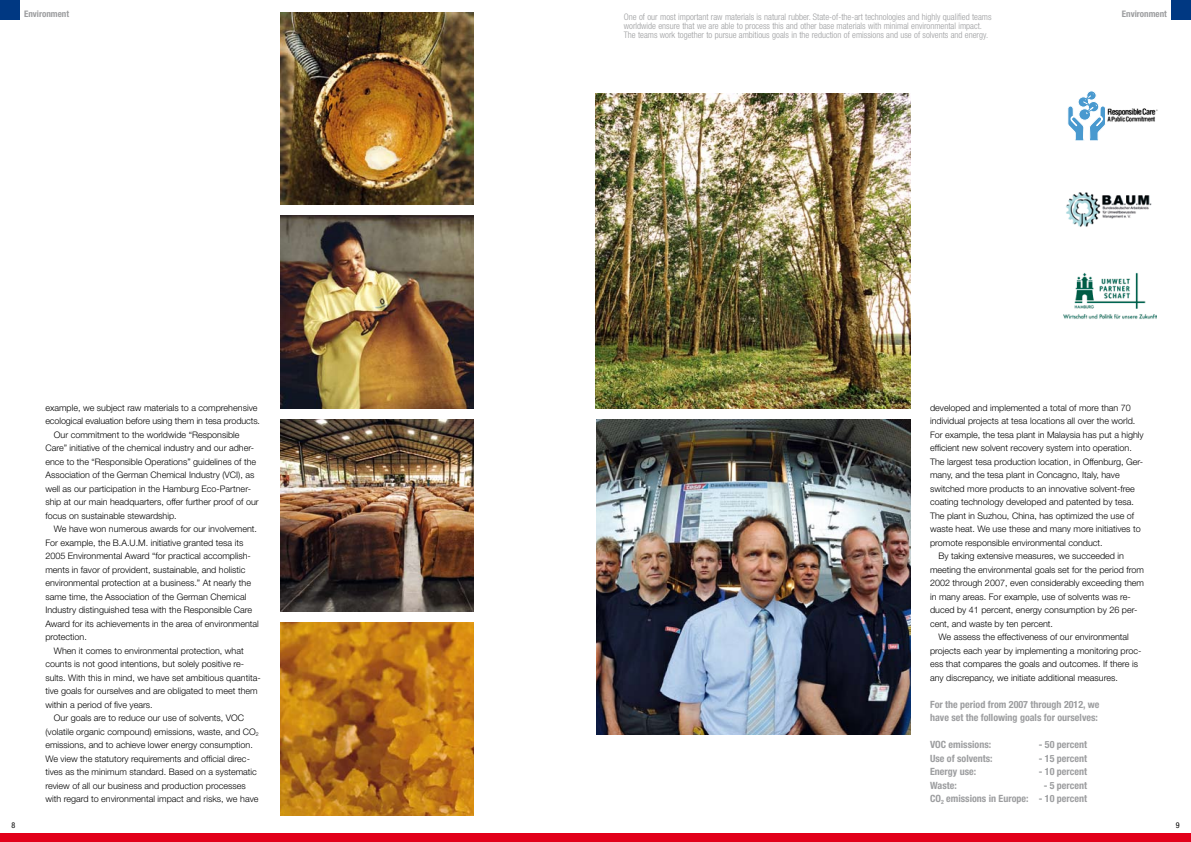
<style>
.page{position:relative;width:1191px;height:842px;background:#fff}
.page>*{position:absolute;margin:0;border:0;box-sizing:border-box;transform-origin:0 0}
.t1{font:700 condensed 10px/13.5px "Helvetica Neue";color:#9c9d9f}
.t2{font:300 9px "Helvetica Neue";color:#000}
.t3{font:300 condensed 9px/9px "Helvetica Neue";color:#9c9d9f}
.t4{font:700 condensed 9px "Helvetica Neue";color:#9c9d9f}
</style>
<div class="page">
<div style="left:0;top:0;width:20px;height:20px;background:#003882"></div>
<div style="left:1171px;top:0;width:20px;height:20px;background:#003882"></div>
<div style="left:0;top:833px;width:1191px;height:9px;background:#e2001a"></div>
<img style="left:595px;top:94px;width:315px;height:314px">
<img style="left:596px;top:420px;width:314px;height:314px">
<img style="left:281px;top:13px;width:192px;height:191px">
<img style="left:281px;top:622px;width:193px;height:193px">
<img style="left:281px;top:420px;width:193px;height:191px">
<img style="left:281px;top:215px;width:192px;height:193px">
<img style="left:1066px;top:192px;width:85px;height:35px">
<img style="left:1107px;top:108px;width:51px;height:14px">
<div style="left:1087px;top:91px;width:10px;height:9px;border:1px solid #fff;border-radius:50%"></div>
<div style="left:1086px;top:91px;width:10px;height:9px;border:1px solid #fff;border-radius:50%"></div>
<svg style="left:1067px;top:93px;width:38px;height:48px"></svg>
<img style="left:1063px;top:272px;width:93px;height:47px">
<p class="t4" style="left:24px;top:9px;width:46px">Environment</p>
<p class="t4" style="left:1122px;top:9px;width:46px">Environment</p>
<p class="t3" style="left:624px;top:12px;width:369px">One of our most important raw materials is natural rubber. State-of-the-art technologies and highly qualified teams worldwide ensure that we are able to process this and other base materials with minimal environmental impact.<br>The teams work together to pursue ambitious goals in the reduction of emissions and use of solvents and energy.</p>
<p class="t2" style="left:45px;top:402px;width:214px">example, we subject raw materials to a comprehensive</p>
<p class="t2" style="left:45px;top:415px;width:216px">ecological evaluation before using them in tesa products.</p>
<p class="t2" style="left:54px;top:429px;width:187px">Our commitment to the worldwide “Responsible</p>
<p class="t2" style="left:45px;top:442px;width:210px">Care” initiative of the chemical industry and our adher-</p>
<p class="t2" style="left:45px;top:456px;width:212px">ence to the “Responsible Operations” guidelines of the</p>
<p class="t2" style="left:45px;top:469px;width:211px">Association of the German Chemical Industry (VCI), as</p>
<p class="t2" style="left:45px;top:483px;width:207px">well as our participation in the Hamburg Eco-Partner-</p>
<p class="t2" style="left:45px;top:496px;width:215px">ship at our main headquarters, offer further proof of our</p>
<p class="t2" style="left:45px;top:510px;width:133px">focus on sustainable stewardship.</p>
<p class="t2" style="left:54px;top:523px;width:205px">We have won numerous awards for our involvement.</p>
<p class="t2" style="left:45px;top:537px;width:200px">For example, the B.A.U.M. initiative granted tesa its</p>
<p class="t2" style="left:45px;top:550px;width:207px">2005 Environmental Award “for practical accomplish-</p>
<p class="t2" style="left:45px;top:564px;width:202px">ments in favor of provident, sustainable, and holistic</p>
<p class="t2" style="left:45px;top:577px;width:207px">environmental protection at a business.” At nearly the</p>
<p class="t2" style="left:45px;top:591px;width:203px">same time, the Association of the German Chemical</p>
<p class="t2" style="left:45px;top:604px;width:208px">Industry distinguished tesa with the Responsible Care</p>
<p class="t2" style="left:45px;top:618px;width:215px">Award for its achievements in the area of environmental</p>
<p class="t2" style="left:45px;top:631px;width:43px">protection.</p>
<p class="t2" style="left:54px;top:645px;width:191px">When it comes to environmental protection, what</p>
<p class="t2" style="left:45px;top:658px;width:200px">counts is not good intentions, but solely positive re-</p>
<p class="t2" style="left:45px;top:672px;width:217px">sults. With this in mind, we have set ambitious quantita-</p>
<p class="t2" style="left:45px;top:685px;width:214px">tive goals for ourselves and are obligated to meet them</p>
<p class="t2" style="left:45px;top:699px;width:109px">within a period of five years.</p>
<p class="t2" style="left:54px;top:712px;width:192px">Our goals are to reduce our use of solvents, VOC</p>
<p class="t2" style="left:45px;top:726px;width:215px">(volatile organic compound) emissions, waste, and CO<sub>2</sub></p>
<p class="t2" style="left:45px;top:739px;width:209px">emissions, and to achieve lower energy consumption.</p>
<p class="t2" style="left:45px;top:753px;width:206px">We view the statutory requirements and official direc-</p>
<p class="t2" style="left:45px;top:766px;width:213px">tives as the minimum standard. Based on a systematic</p>
<p class="t2" style="left:45px;top:780px;width:202px">review of all our business and production processes</p>
<p class="t2" style="left:45px;top:793px;width:215px">with regard to environmental impact and risks, we have</p>
<p class="t2" style="left:930px;top:402px;width:202px">developed and implemented a total of more than 70</p>
<p class="t2" style="left:930px;top:415px;width:207px">individual projects at tesa locations all over the world.</p>
<p class="t2" style="left:930px;top:429px;width:215px">For example, the tesa plant in Malaysia has put a highly</p>
<p class="t2" style="left:930px;top:442px;width:203px">efficient new solvent recovery system into operation.</p>
<p class="t2" style="left:930px;top:456px;width:215px">The largest tesa production location, in Offenburg, Ger-</p>
<p class="t2" style="left:930px;top:469px;width:191px">many, and the tesa plant in Concagno, Italy, have</p>
<p class="t2" style="left:930px;top:483px;width:206px">switched more products to an innovative solvent-free</p>
<p class="t2" style="left:930px;top:496px;width:205px">coating technology developed and patented by tesa.</p>
<p class="t2" style="left:930px;top:510px;width:206px">The plant in Suzhou, China, has optimized the use of</p>
<p class="t2" style="left:930px;top:523px;width:212px">waste heat. We use these and many more initiatives to</p>
<p class="t2" style="left:930px;top:537px;width:174px">promote responsible environmental conduct.</p>
<p class="t2" style="left:938px;top:550px;width:187px">By taking extensive measures, we succeeded in</p>
<p class="t2" style="left:930px;top:564px;width:215px">meeting the environmental goals set for the period from</p>
<p class="t2" style="left:930px;top:577px;width:215px">2002 through 2007, even considerably exceeding them</p>
<p class="t2" style="left:930px;top:591px;width:202px">in many areas. For example, use of solvents was re-</p>
<p class="t2" style="left:930px;top:604px;width:209px">duced by 41 percent, energy consumption by 26 per-</p>
<p class="t2" style="left:930px;top:618px;width:124px">cent, and waste by ten percent.</p>
<p class="t2" style="left:938px;top:631px;width:192px">We assess the effectiveness of our environmental</p>
<p class="t2" style="left:930px;top:645px;width:213px">projects each year by implementing a monitoring proc-</p>
<p class="t2" style="left:930px;top:658px;width:209px">ess that compares the goals and outcomes. If there is</p>
<p class="t2" style="left:930px;top:672px;width:189px">any discrepancy, we initiate additional measures.</p>
<p class="t1" style="left:930px;top:697px;width:171px">For the period from 2007 through 2012, we have set the following goals for ourselves:</p>
<p class="t1" style="left:930px;top:738px;width:63px">VOC emissions:</p>
<p class="t1" style="left:1038px;top:738px;width:50px">- 50 percent</p>
<p class="t1" style="left:930px;top:751px;width:64px">Use of solvents:</p>
<p class="t1" style="left:1038px;top:751px;width:50px">- 15 percent</p>
<p class="t1" style="left:930px;top:765px;width:48px">Energy use:</p>
<p class="t1" style="left:1038px;top:765px;width:50px">- 10 percent</p>
<p class="t1" style="left:930px;top:778px;width:28px">Waste:</p>
<p class="t1" style="left:930px;top:778px;width:159px;text-align:right">- 5 percent<br>CO<sub>2</sub> emissions in Europe: - 10 percent</p>
</div>
